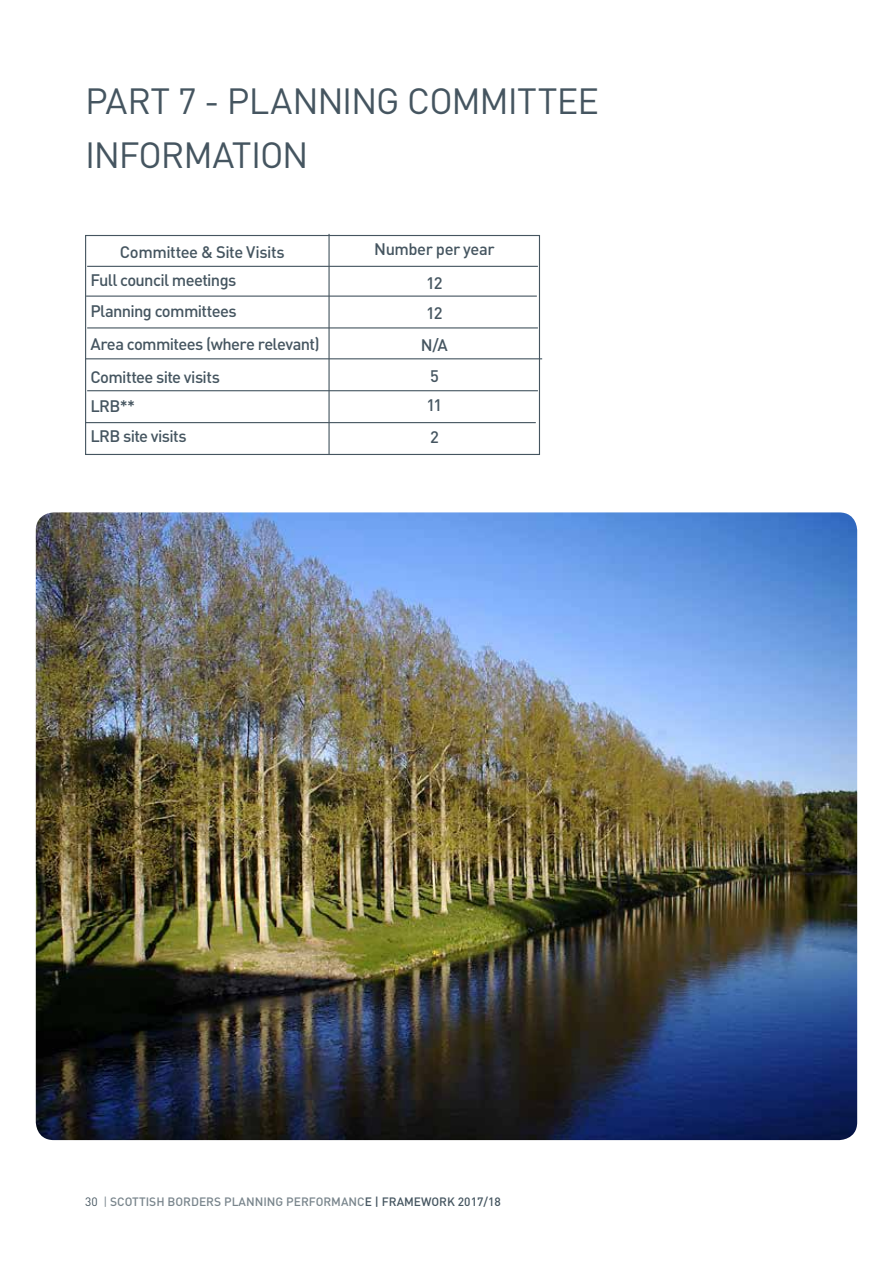
<style>
.page{position:relative;width:893px;height:1263px;background:#fff}
.page>*{position:absolute;margin:0;border:0;box-sizing:border-box;transform-origin:0 0}
.t1{font:36px/54px "DIN";letter-spacing:-.03em;color:#455560}
.t2{font:500 16.5px/31.5px "DIN";letter-spacing:-.035em;color:#455560}
.t3{font:500 12px "DIN";color:#79858c}
.s1{font-weight:400;color:#455560}
.s2{font-weight:400}
.s3{color:#455560}
</style>
<div class="page">
<div style="left:85px;top:235px;width:455px;height:220px;background:#fff;border:1px solid #455560"></div>
<hr style="left:87px;top:266px;width:451px;height:1px;background:#455560">
<hr style="left:86px;top:296px;width:451px;height:1px;background:#455560">
<hr style="left:87px;top:327px;width:451px;height:1px;background:#455560">
<hr style="left:85px;top:358px;width:457px;height:1px;background:#455560">
<hr style="left:87px;top:390px;width:451px;height:1px;background:#455560">
<hr style="left:85px;top:422px;width:451px;height:1px;background:#455560">
<hr style="left:328px;top:234px;width:2px;height:221px;background:#455560">
<img style="left:36px;top:512px;width:821px;height:628px">
<h1 class="t1" style="left:85px;top:74px;width:515px">PART 7 - PLANNING COMMITTEE<br>INFORMATION</h1>
<p class="t2" style="left:120px;top:236px;width:166px">Committee &amp; Site Visits</p>
<p class="t2" style="left:374px;top:231px;width:122px;line-height:34.5px;text-align:center">Number per year<br>12</p>
<p class="t2" style="left:421px;top:297px;width:28px;text-align:center">12<br>N/A<br>5</p>
<p class="t2" style="left:426px;top:389px;width:17px">11<br>2</p>
<p class="t2" style="left:90px;top:263px;width:148px">Full council meetings<br>Planning committees</p>
<p class="t2" style="left:90px;top:327px;width:231px;line-height:33px">Area commitees (where relevant)<br>Comittee site visits</p>
<p class="t2" style="left:90px;top:390px;width:98px;line-height:30px">LRB**<br>LRB site visits</p>
<p class="t3" style="left:85px;top:1194px;width:417px"><span class="s1">30</span> <span class="s2">|</span> SCOTTISH BORDERS PLANNING PERFORMANC<span class="s3">E | FRAMEWORK 2017/18</span></p>
</div>
